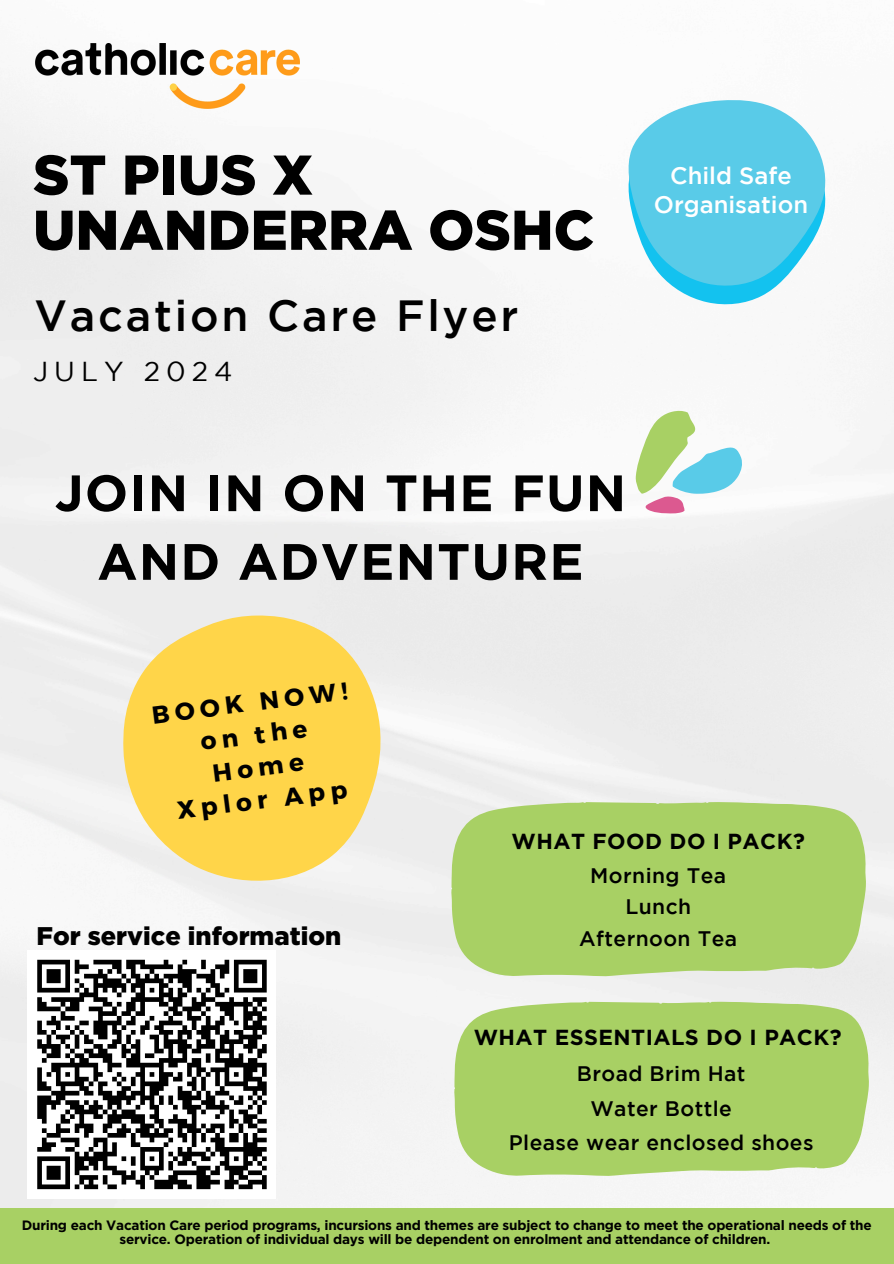
<style>
.page{position:relative;width:894px;height:1264px;background:#fff}
.page>*{position:absolute;margin:0;border:0;box-sizing:border-box;transform-origin:0 0}
.t1{font:900 55.8px/55.2px "Gotham";color:#000}
.t2{font:700 51px/68.7px "Gotham";letter-spacing:.025em;color:#000;text-align:center}
.t3{font:500 43.5px "Gotham";letter-spacing:.065em;color:#000}
.t4{font:27.3px "Gotham";letter-spacing:.22em;color:#000}
.t5{font:900 25.5px "Gotham";color:#000}
.t6{font:700 24.6px/32.7px "Montserrat";color:#000;text-align:center}
.t7{font:500 23.85px/28.5px "Gotham";color:#fff;text-align:center}
.t8{font:700 21.75px "Gotham";letter-spacing:.02em;color:#000}
.t9{font:500 21px/31.5px "Gotham";letter-spacing:.02em;color:#000;text-align:center}
.t10{font:700 13.5px/14.7px "Gotham";letter-spacing:-.015em;color:#000;text-align:center}
</style>
<div class="page">
<div style="left:0;top:43px;width:893px;height:1165px;background:#f2f2f2"></div>
<img style="left:36px;top:44px;width:263px;height:64px">
<svg style="left:614px;top:305px;width:232px;height:19px"></svg>
<svg style="left:614px;top:78px;width:232px;height:227px;fill:#59cbe8"></svg>
<div style="left:28px;top:950px;width:248px;height:248px;background:#fff"></div>
<svg style="left:37px;top:959px;width:230px;height:231px"></svg>
<div style="left:0;top:1208px;width:893px;height:55px;background:#a8d064"></div>
<svg style="left:447px;top:791px;width:421px;height:199px;background:#b5d67f"></svg>
<svg style="left:635px;top:410px;width:108px;height:104px"></svg>
<svg style="left:122px;top:615px;width:268px;height:272px;background:#fadb73"></svg>
<svg style="left:450px;top:990px;width:421px;height:199px;fill:#a8d064"></svg>
<p class="t1" style="left:33px;top:146px;width:562px">ST PIUS X<br>UNANDERRA OSHC</p>
<h2 class="t3" style="left:34px;top:299px;width:485px">Vacation Care Flyer</h2>
<h1 class="t4" style="left:33px;top:361px;width:201px">JULY 2024</h1>
<p class="t7" style="left:653px;top:163px;width:156px">Child Safe<br>Organisation</p>
<h5 class="t2" style="left:55px;top:457px;width:572px">JOIN IN ON THE FUN<br>AND ADVENTURE</h5>
<p class="t6" style="left:150px;top:697px;width:198px;rotate:-7deg">BOOK NOW! on the<br>Home<br>Xplor App</p>
<h3 class="t5" style="left:37px;top:921px;width:306px">For service information</h3>
<p class="t8" style="left:511px;top:828px;width:295px">WHAT FOOD DO I PACK?</p>
<p class="t9" style="left:579px;top:861px;width:159px">Morning Tea<br>Lunch<br>Afternoon Tea</p>
<h1 class="t8" style="left:473px;top:1024px;width:369px">WHAT ESSENTIALS DO I PACK?</h1>
<h1 class="t9" style="left:508px;top:1057px;width:306px;line-height:35px">Broad Brim Hat<br>Water Bottle<br>Please wear enclosed shoes</h1>
<p class="t10" style="left:22px;top:1217px;width:851px">During each Vacation Care period programs, incursions and themes are subject to change to meet the operational needs of the service. Operation of individual days will be dependent on enrolment and attendance of children.</p>
</div>
